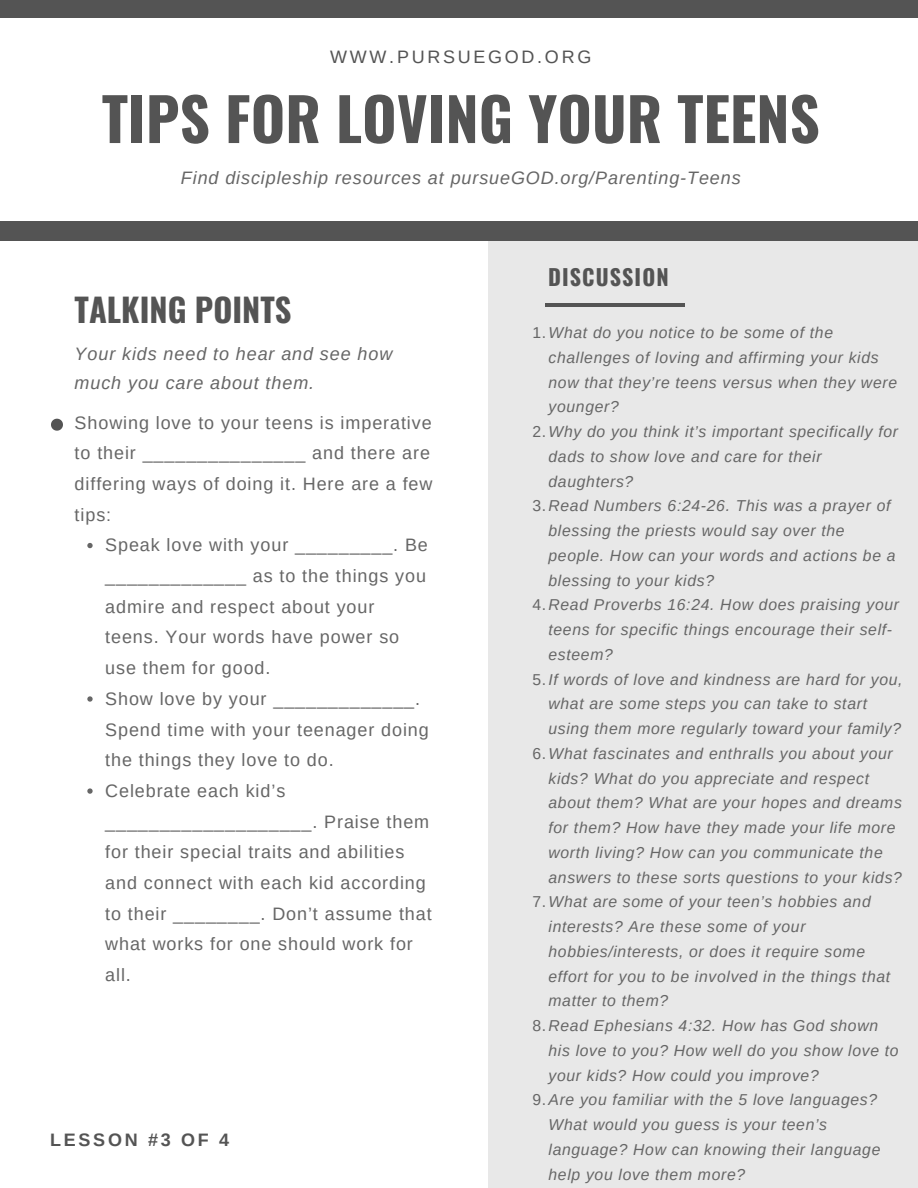
<style>
.page{position:relative;width:918px;height:1188px;background:#fff}
.page>*{position:absolute;margin:0;border:0;box-sizing:border-box;transform-origin:0 0}
.t1{font:700 59.1px "Oswald";color:#545454}
.t2{font:700 32.4px "Oswald";color:#545454}
.t3{font:700 22.05px "Oswald";letter-spacing:.05em;color:#545454}
.t4{font:18px/30.8px "Arimo";letter-spacing:.05em;color:#666}
.t5{font:italic 18px/28.5px "Arimo";letter-spacing:.05em;color:#666}
.t6{font:18px "Arimo";letter-spacing:.15em;color:#545454}
.t7{font:700 18px "Arimo";letter-spacing:.15em;color:#545454}
.t8{font:italic 15.75px/24.8px "Arimo";letter-spacing:.045em;color:#666}
.s1{font-style:normal}
</style>
<div class="page">
<div style="left:0;top:0;width:918px;height:18px;background:#545454"></div>
<div style="left:488px;top:241px;width:430px;height:947px;background:#e8e8e8"></div>
<svg style="left:51px;top:419px;width:12px;height:12px"></svg>
<hr style="left:545px;top:303px;width:140px;height:4px;background:#545454">
<svg style="left:87px;top:543px;width:6px;height:5px"></svg>
<svg style="left:87px;top:696px;width:6px;height:6px"></svg>
<svg style="left:87px;top:788px;width:6px;height:6px"></svg>
<div style="left:0;top:222px;width:918px;height:19px;background:#545454"></div>
<p class="t6" style="left:330px;top:46px;width:263px">WWW.PURSUEGOD.ORG</p>
<p class="t1" style="left:102px;top:73px;width:720px">TIPS FOR LOVING YOUR TEENS</p>
<p class="t5" style="left:181px;top:163px;width:561px">Find discipleship resources at pursueGOD.org/Parenting-Teens</p>
<p class="t2" style="left:75px;top:285px;width:218px">TALKING POINTS</p>
<p class="t5" style="left:75px;top:340px;width:319px">Your kids need to hear and see how much you care about them.</p>
<p class="t4" style="left:75px;top:407px;width:359px">Showing love to your teens is imperative to their _______________ and there are differing ways of doing it. Here are a few tips:</p>
<p class="t4" style="left:105px;top:530px;width:324px">Speak love with your _________. Be _____________ as to the things you admire and respect about your teens. Your words have power so use them for good.</p>
<p class="t4" style="left:105px;top:683px;width:325px">Show love by your _____________.<br>Spend time with your teenager doing the things they love to do.</p>
<p class="t4" style="left:105px;top:775px;width:328px">Celebrate each kid’s ___________________. Praise them for their special traits and abilities and connect with each kid according to their ________. Don’t assume that what works for one should work for all.</p>
<p class="t7" style="left:50px;top:1130px;width:181px">LESSON #3 OF 4</p>
<p class="t3" style="left:548px;top:260px;width:122px">DISCUSSION</p>
<p class="t8" style="left:548px;top:320px;width:350px;text-indent:-16px"><span class="s1">1.</span>What do you notice to be some of the challenges of loving and affirming your kids now that they’re teens versus when they were younger?</p>
<p class="t8" style="left:548px;top:419px;width:351px;text-indent:-16px"><span class="s1">2.</span>Why do you think it’s important specifically for dads to show love and care for their daughters?</p>
<p class="t8" style="left:548px;top:493px;width:349px;text-indent:-16px"><span class="s1">3.</span>Read Numbers 6:24-26. This was a prayer of blessing the priests would say over the people. How can your words and actions be a blessing to your kids?</p>
<p class="t8" style="left:548px;top:592px;width:352px;text-indent:-16px"><span class="s1">4.</span>Read Proverbs 16:24. How does praising your teens for specific things encourage their self&shy;esteem?</p>
<p class="t8" style="left:548px;top:667px;width:356px;text-indent:-16px"><span class="s1">5.</span>If words of love and kindness are hard for you, what are some steps you can take to start using them more regularly toward your family?</p>
<p class="t8" style="left:548px;top:741px;width:355px;text-indent:-16px"><span class="s1">6.</span>What fascinates and enthralls you about your kids? What do you appreciate and respect about them? What are your hopes and dreams for them? How have they made your life more worth living? How can you communicate the answers to these sorts questions to your kids?</p>
<p class="t8" style="left:548px;top:889px;width:343px;text-indent:-16px"><span class="s1">7.</span>What are some of your teen’s hobbies and interests? Are these some of your hobbies/interests, or does it require some effort for you to be involved in the things that matter to them?</p>
<p class="t8" style="left:548px;top:1013px;width:352px;text-indent:-16px"><span class="s1">8.</span>Read Ephesians 4:32. How has God shown his love to you? How well do you show love to your kids? How could you improve?</p>
<p class="t8" style="left:548px;top:1087px;width:334px;text-indent:-16px"><span class="s1">9.</span>Are you familiar with the 5 love languages?<br>What would you guess is your teen’s language? How can knowing their language help you love them more?</p>
</div>
